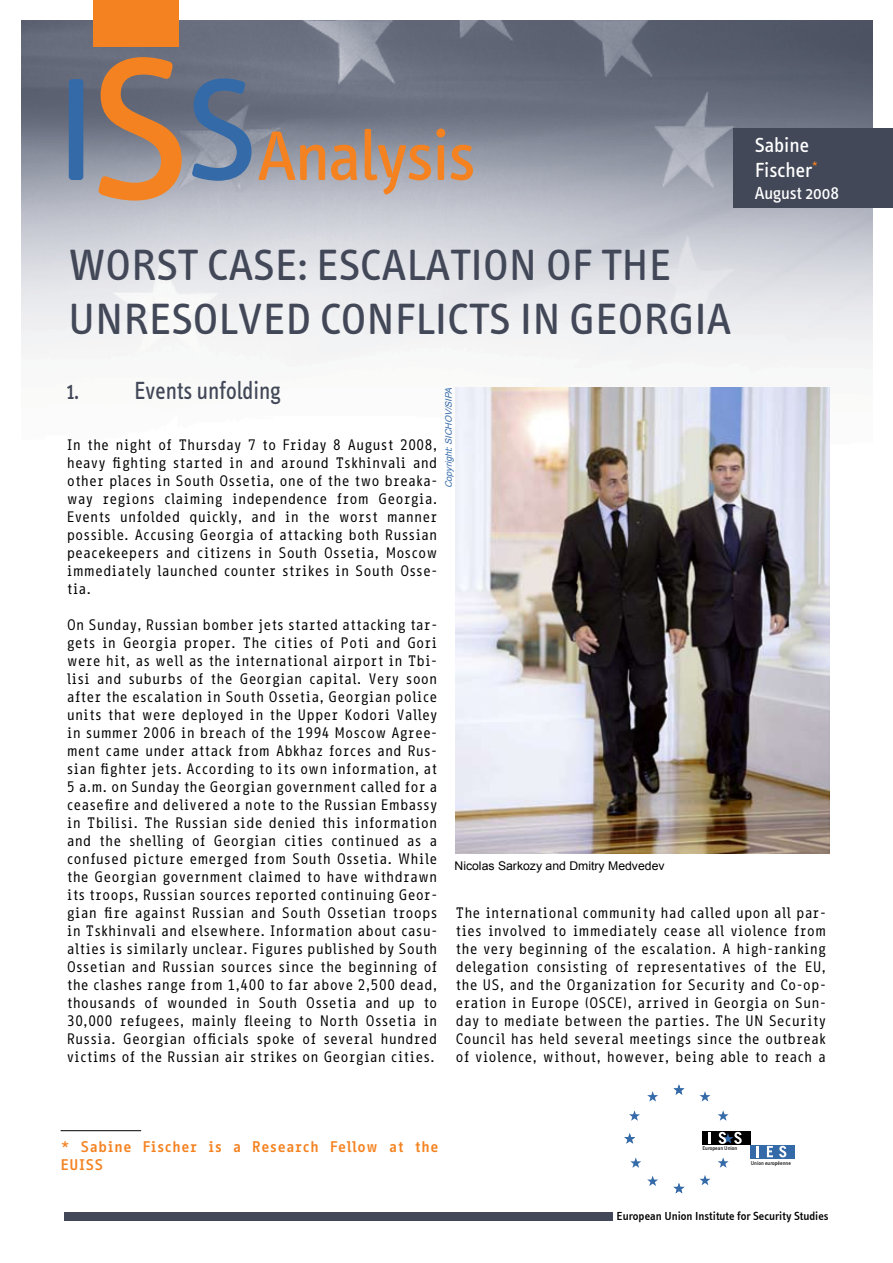
<style>
.page{position:relative;width:893px;height:1263px;background:#fff}
.page>*{position:absolute;margin:0;border:0;box-sizing:border-box;transform-origin:0 0}
.t1{font:45px/54px "Info Text";color:#424858}
.t2{font:25.5px "Info Text";color:#424858;scale:.9 1}
.t3{font:21px/25.2px "Info Text";color:#fff}
.t4{font:18px "Info Text";color:#fff}
.t5{font:700 15px "Info Office";color:#f58220}
.t6{font:14.7px/18px "Info Office";color:#000;text-align:justify}
.t7{font:500 12px "Info Text";color:#000}
.t8{font:12px "Arial";color:#000}
.t9{font:italic 9px "Arial";color:#356aa9}
.t10{font:5.7px "Info Text";color:#000}
</style>
<div class="page">
<img style="left:22px;top:20px;width:850px;height:617px">
<div style="left:94px;top:0;width:85px;height:47px;background:#f58220"></div>
<div style="left:733px;top:128px;width:160px;height:79px;background:#424858"></div>
<div style="left:64px;top:1212px;width:548px;height:8px;background:#424858"></div>
<div style="left:750px;top:1145px;width:44px;height:13px;background:#356aa9"></div>
<svg style="left:757px;top:1146px;width:2px;height:11px"></svg>
<svg style="left:767px;top:1146px;width:6px;height:11px"></svg>
<svg style="left:779px;top:1146px;width:7px;height:11px"></svg>
<div style="left:702px;top:1131px;width:48px;height:14px;background:#000"></div>
<svg style="left:673px;top:1084px;width:11px;height:11px"></svg>
<svg style="left:629px;top:1110px;width:11px;height:11px"></svg>
<svg style="left:630px;top:1157px;width:11px;height:11px"></svg>
<svg style="left:647px;top:1091px;width:11px;height:10px"></svg>
<svg style="left:647px;top:1175px;width:11px;height:11px"></svg>
<svg style="left:718px;top:1110px;width:11px;height:11px"></svg>
<svg style="left:718px;top:1157px;width:11px;height:11px"></svg>
<svg style="left:699px;top:1091px;width:11px;height:10px"></svg>
<svg style="left:699px;top:1175px;width:11px;height:10px"></svg>
<svg style="left:673px;top:1183px;width:11px;height:10px"></svg>
<svg style="left:624px;top:1133px;width:11px;height:10px"></svg>
<svg style="left:709px;top:1132px;width:2px;height:12px"></svg>
<svg style="left:718px;top:1132px;width:24px;height:12px"></svg>
<hr style="left:61px;top:1130px;width:80px;height:1px;background:#000">
<svg style="left:258px;top:129px;width:215px;height:66px;background:#b39888"></svg>
<svg style="left:192px;top:78px;width:60px;height:103px;background:#607a9d"></svg>
<svg style="left:98px;top:57px;width:84px;height:144px;background:#ae8160"></svg>
<div style="left:69px;top:79px;width:14px;height:101px;background:#356aa9;border-radius:3px"></div>
<img style="left:455px;top:387px;width:374px;height:466px">
<h1 class="t1" style="left:68px;top:238px;width:665px">WORST CASE: ESCALATION OF THE<br>UNRESOLVED CONFLICTS IN GEORGIA</h1>
<h3 class="t3" style="left:755px;top:133px;width:65px">Sabine<br>Fischer<sup>*</sup></h3>
<p class="t4" style="left:755px;top:183px;width:86px">August 2008</p>
<h2 class="t2" style="left:67px;top:376px;width:239px">1. Events unfolding</h2>
<p class="t6" style="left:67px;top:436px;width:372px">In the night of Thursday 7 to Friday 8 August 2008, heavy fighting started in and around Tskhinvali and other places in South Ossetia, one of the two breaka&shy;way regions claiming independence from Georgia.<br>Events unfolded quickly, and in the worst manner possible. Accusing Georgia of attacking both Russian peacekeepers and citizens in South Ossetia, Moscow immediately launched counter strikes in South Osse&shy;tia.</p>
<p class="t6" style="left:67px;top:616px;width:372px">On Sunday, Russian bomber jets started attacking tar&shy;gets in Georgia proper. The cities of Poti and Gori were hit, as well as the international airport in Tbi&shy;lisi and suburbs of the Georgian capital. Very soon after the escalation in South Ossetia, Georgian police units that were deployed in the Upper Kodori Valley in summer 2006 in breach of the 1994 Moscow Agree&shy;ment came under attack from Abkhaz forces and Rus&shy;sian fighter jets. According to its own information, at 5 a.m. on Sunday the Georgian government called for a ceasefire and delivered a note to the Russian Embassy in Tbilisi. The Russian side denied this information and the shelling of Georgian cities continued as a confused picture emerged from South Ossetia. While the Georgian government claimed to have withdrawn its troops, Russian sources reported continuing Geor&shy;gian fire against Russian and South Ossetian troops in Tskhinvali and elsewhere. Information about casu&shy;alties is similarly unclear. Figures published by South Ossetian and Russian sources since the beginning of the clashes range from 1,400 to far above 2,500 dead, thousands of wounded in South Ossetia and up to 30,000 refugees, mainly fleeing to North Ossetia in Russia. Georgian officials spoke of several hundred victims of the Russian air strikes on Georgian cities.</p>
<p class="t9" style="left:443px;top:488px;width:105px;rotate:-90deg">Copyright:SICHOV/SIPA</p>
<p class="t8" style="left:454px;top:858px;width:212px">Nicolas Sarkozy and Dmitry Medvedev</p>
<p class="t6" style="left:455px;top:904px;width:372px">The international community had called upon all par&shy;ties involved to immediately cease all violence from the very beginning of the escalation. A high-ranking delegation consisting of representatives of the EU, the US, and the Organization for Security and Co-op&shy;eration in Europe (OSCE), arrived in Georgia on Sun&shy;day to mediate between the parties. The UN Security Council has held several meetings since the outbreak of violence, without, however, being able to reach a</p>
<p class="t5" style="left:61px;top:1138px;width:380px">* Sabine Fischer is a Research Fellow at the</p>
<p class="t10" style="left:702px;top:1145px;width:37px">European Union</p>
<p class="t5" style="left:61px;top:1156px;width:44px">EUISS</p>
<p class="t10" style="left:751px;top:1160px;width:42px">Union européenne</p>
<p class="t7" style="left:617px;top:1209px;width:214px">European Union Institute for Security Studies</p>
</div>
